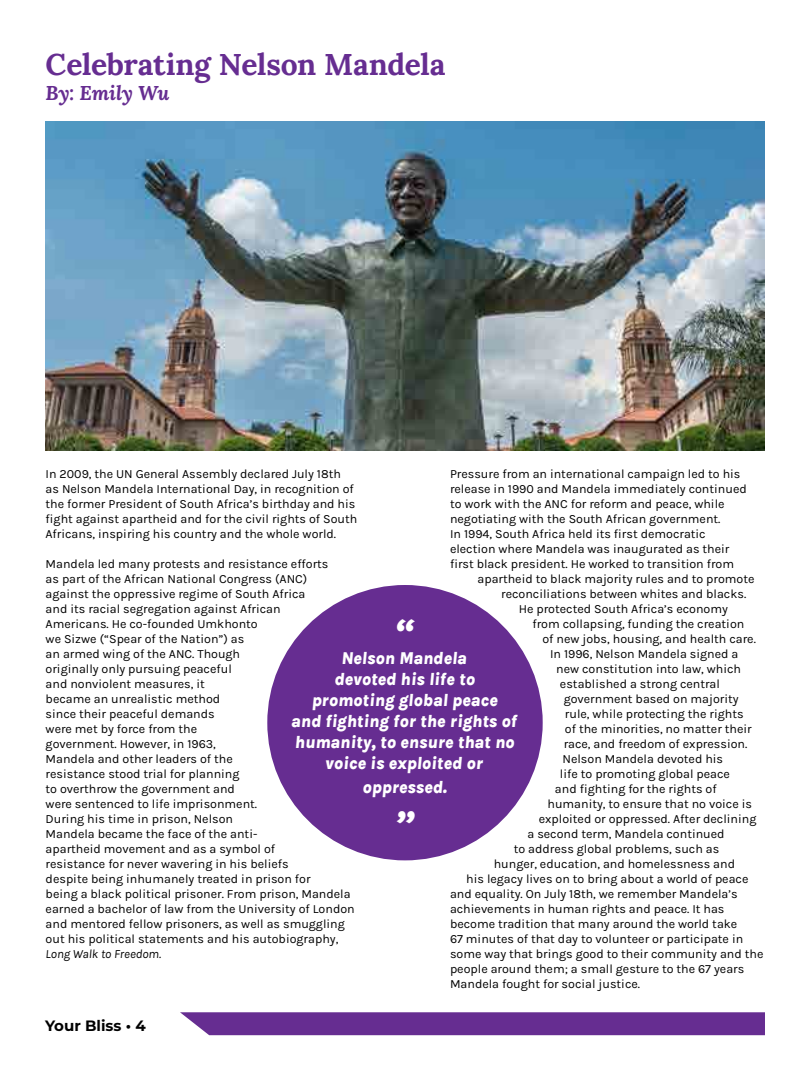
<style>
.page{position:relative;width:810px;height:1080px;background:#fff}
.page>*{position:absolute;margin:0;border:0;box-sizing:border-box;transform-origin:0 0}
.t1{font:italic 800 35px "Karla";color:#fff}
.t2{font:700 30px "Lora";letter-spacing:-.01em;color:#662d91}
.t3{font:italic 700 20px "Lora";letter-spacing:-.015em;color:#662d91}
.t4{font:italic 800 17.5px/21px "Karla";color:#fff;text-align:center}
.t5{font:700 15px "Montserrat";color:#000}
.t6{font:12.5px/15px "Karla";color:#000}
.t7{font:italic 12.5px "Karla";color:#000}
</style>
<div class="page">
<svg style="left:180px;top:1012px;width:585px;height:23px;background:#6b3595"></svg>
<img style="left:45px;top:121px;width:720px;height:330px">
<div style="left:267px;top:585px;width:276px;height:275px;background:#662d91;border-radius:50%"></div>
<h2 class="t2" style="left:46px;top:42px;width:402px">Celebrating Nelson Mandela</h2>
<h3 class="t3" style="left:46px;top:79px;width:125px">By: Emily Wu</h3>
<p class="t6" style="left:450px;top:466px;width:298px">Pressure from an international campaign led to his release in 1990 and Mandela immediately continued to work with the ANC for reform and peace, while negotiating with the South African government.<br>In 1994, South Africa held its first democratic election where Mandela was inaugurated as their first black president. He worked to transition from</p>
<p class="t6" style="left:478px;top:571px;width:279px">apartheid to black majority rules and to promote</p>
<p class="t6" style="left:501px;top:586px;width:246px">reconciliations between whites and blacks.</p>
<p class="t6" style="left:519px;top:601px;width:211px">He protected South Africa’s economy</p>
<p class="t6" style="left:532px;top:616px;width:213px">from collapsing, funding the creation</p>
<p class="t6" style="left:542px;top:631px;width:215px">of new jobs, housing, and health care.</p>
<p class="t6" style="left:550px;top:646px;width:190px">In 1996, Nelson Mandela signed a</p>
<p class="t6" style="left:556px;top:661px;width:186px">new constitution into law, which</p>
<p class="t6" style="left:560px;top:676px;width:162px">established a strong central</p>
<p class="t6" style="left:564px;top:691px;width:176px">government based on majority</p>
<p class="t6" style="left:565px;top:706px;width:180px">rule, while protecting the rights</p>
<p class="t6" style="left:565px;top:721px;width:188px">of the minorities, no matter their</p>
<p class="t6" style="left:564px;top:736px;width:185px">race, and freedom of expression.</p>
<p class="t6" style="left:562px;top:751px;width:162px">Nelson Mandela devoted his</p>
<p class="t6" style="left:560px;top:766px;width:172px">life to promoting global peace</p>
<p class="t6" style="left:555px;top:781px;width:163px">and fighting for the rights of</p>
<p class="t6" style="left:547px;top:796px;width:206px">humanity, to ensure that no voice is</p>
<p class="t6" style="left:539px;top:811px;width:219px">exploited or oppressed. After declining</p>
<p class="t6" style="left:527px;top:826px;width:199px">a second term, Mandela continued</p>
<p class="t6" style="left:514px;top:841px;width:207px">to address global problems, such as</p>
<p class="t6" style="left:494px;top:856px;width:243px">hunger, education, and homelessness and</p>
<p class="t6" style="left:466px;top:871px;width:284px">his legacy lives on to bring about a world of peace</p>
<p class="t6" style="left:450px;top:886px;width:289px">and equality. On July 18th, we remember Mandela’s</p>
<p class="t6" style="left:450px;top:901px;width:276px">achievements in human rights and peace. It has</p>
<p class="t6" style="left:450px;top:916px;width:289px">become tradition that many around the world take</p>
<p class="t6" style="left:450px;top:931px;width:295px">67 minutes of that day to volunteer or participate in</p>
<p class="t6" style="left:450px;top:946px;width:315px">some way that brings good to their community and the</p>
<p class="t6" style="left:450px;top:961px;width:296px">people around them; a small gesture to the 67 years</p>
<p class="t6" style="left:450px;top:976px;width:192px">Mandela fought for social justice.</p>
<p class="t6" style="left:46px;top:466px;width:313px">In 2009, the UN General Assembly declared July 18th as Nelson Mandela International Day, in recognition of the former President of South Africa’s birthday and his fight against apartheid and for the civil rights of South Africans, inspiring his country and the whole world.</p>
<p class="t6" style="left:46px;top:556px;width:311px">Mandela led many protests and resistance efforts<br>as part of the African National Congress (ANC)<br>against the oppressive regime of South Africa<br>and its racial segregation against African<br>Americans. He co-founded Umkhonto<br>we Sizwe (“Spear of the Nation”) as<br>an armed wing of the ANC. Though<br>originally only pursuing peaceful<br>and nonviolent measures, it<br>became an unrealistic method<br>since their peaceful demands<br>were met by force from the<br>government. However, in 1963,<br>Mandela and other leaders of the<br>resistance stood trial for planning<br>to overthrow the government and<br>were sentenced to life imprisonment.<br>During his time in prison, Nelson<br>Mandela became the face of the anti-<br>apartheid movement and as a symbol of<br>resistance for never wavering in his beliefs<br>despite being inhumanely treated in prison for<br>being a black political prisoner. From prison, Mandela earned a bachelor of law from the University of London and mentored fellow prisoners, as well as smuggling out his political statements and his autobiography,</p>
<p class="t7" style="left:46px;top:945px;width:117px">Long Walk to Freedom.</p>
<h1 class="t1" style="left:395px;top:608px;width:21px">“</h1>
<h3 class="t4" style="left:291px;top:647px;width:227px">Nelson Mandela<br>devoted his life to promoting global peace<br>and fighting for the rights of humanity, to ensure that no voice is exploited or</h3>
<h3 class="t4" style="left:363px;top:776px;width:86px">oppressed.</h3>
<h1 class="t1" style="left:394px;top:800px;width:21px">”</h1>
<p class="t5" style="left:45px;top:1015px;width:102px">Your Bliss • 4</p>
</div>
